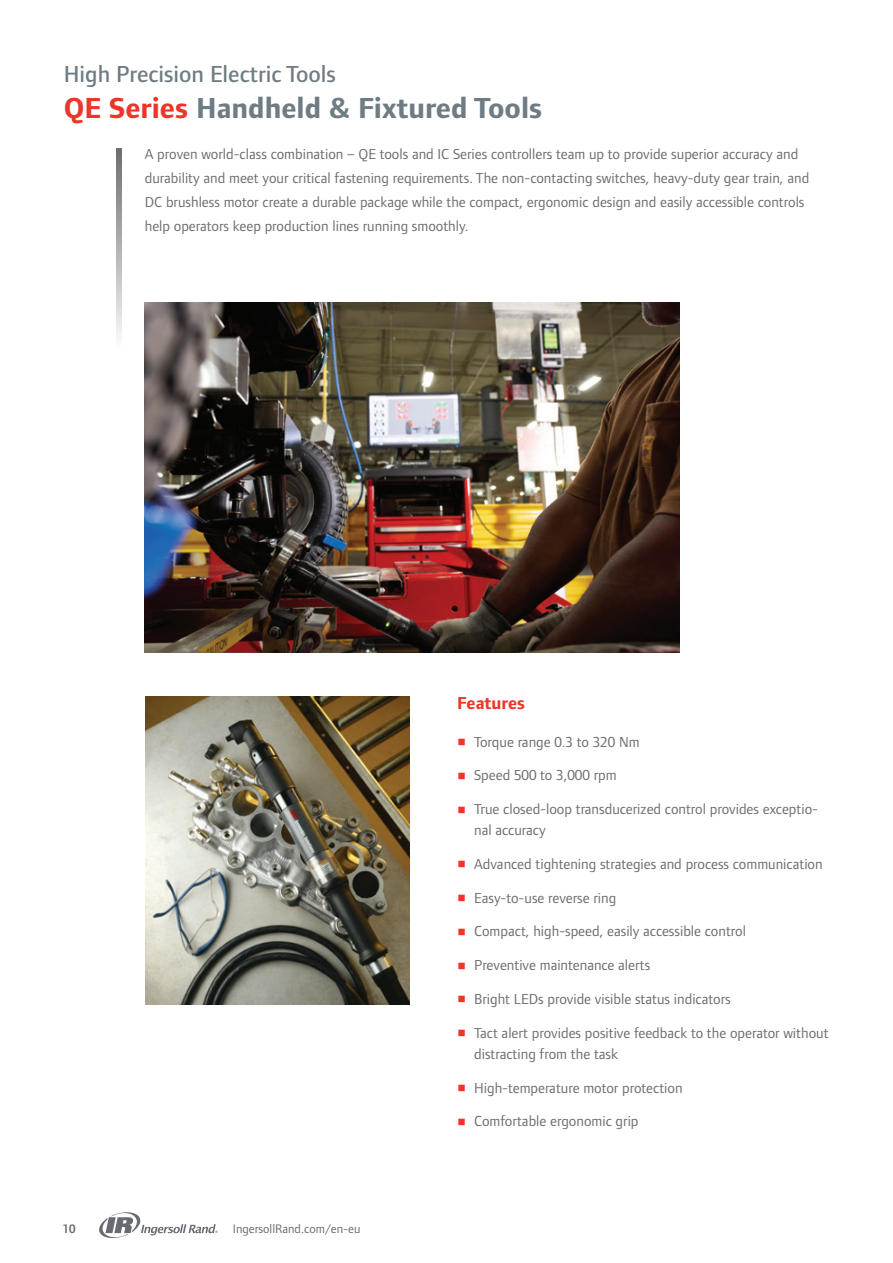
<style>
.page{position:relative;width:893px;height:1263px;background:#fff}
.page>*{position:absolute;margin:0;border:0;box-sizing:border-box;transform-origin:0 0}
.t1{font:700 30px "Foundry Form Sans";color:#6f7c83}
.t2{font:500 24px "Foundry Form Sans";color:#6f7c83}
.t3{font:700 18px "Foundry Form Sans";color:#ee3529}
.t4{font:15px/24px "Foundry Form Sans";color:#6c6d70}
.t5{font:12.75px "Foundry Form Sans";color:#696b73}
.t6{font:600 12.75px "Foundry Form Sans";color:#696b73}
.s1{color:#ee3529}
</style>
<div class="page">
<img style="left:145px;top:697px;width:264px;height:307px">
<svg style="left:117px;top:149px;width:4px;height:188px"></svg>
<img style="left:145px;top:302px;width:535px;height:351px">
<svg style="left:99px;top:1212px;width:119px;height:26px"></svg>
<h2 class="t2" style="left:64px;top:60px;width:273px">High Precision Electric Tools</h2>
<h1 class="t1" style="left:64px;top:91px;width:480px"><span class="s1">QE Series</span> Handheld &amp; Fixtured Tools</h1>
<p class="t4" style="left:145px;top:141px;width:666px">A proven world-class combination – QE tools and IC Series controllers team up to provide superior accuracy and durability and meet your critical fastening requirements. The non-contacting switches, heavy-duty gear train, and DC brushless motor create a durable package while the compact, ergonomic design and easily accessible controls help operators keep production lines running smoothly.</p>
<p class="t6" style="left:63px;top:1222px;width:14px">10</p>
<p class="t5" style="left:233px;top:1222px;width:129px">IngersollRand.com/en-eu</p>
<p class="t3" style="left:457px;top:692px;width:69px">Features</p>
<p class="t4" style="left:457px;top:729px;width:184px"><span class="s1">○</span> Torque range 0.3 to 320 Nm</p>
<p class="t4" style="left:457px;top:763px;width:161px"><span class="s1">○</span> Speed 500 to 3,000 rpm</p>
<p class="t4" style="left:474px;top:798px;width:345px;line-height:21px;text-indent:-17px"><span class="s1">○</span> True closed-loop transducerized control provides exceptio&shy;nal accuracy</p>
<p class="t4" style="left:457px;top:852px;width:367px"><span class="s1">○</span> Advanced tightening strategies and process communication</p>
<p class="t4" style="left:457px;top:885px;width:161px"><span class="s1">○</span> Easy-to-use reverse ring</p>
<p class="t4" style="left:457px;top:919px;width:290px"><span class="s1">○</span> Compact, high-speed, easily accessible control</p>
<p class="t4" style="left:457px;top:953px;width:195px"><span class="s1">○</span> Preventive maintenance alerts</p>
<p class="t4" style="left:457px;top:987px;width:275px"><span class="s1">○</span> Bright LEDs provide visible status indicators</p>
<p class="t4" style="left:474px;top:1022px;width:356px;line-height:21px;text-indent:-17px"><span class="s1">○</span> Tact alert provides positive feedback to the operator without distracting from the task</p>
<p class="t4" style="left:457px;top:1075px;width:227px"><span class="s1">○</span> High-temperature motor protection</p>
<p class="t4" style="left:457px;top:1109px;width:183px"><span class="s1">○</span> Comfortable ergonomic grip</p>
</div>
